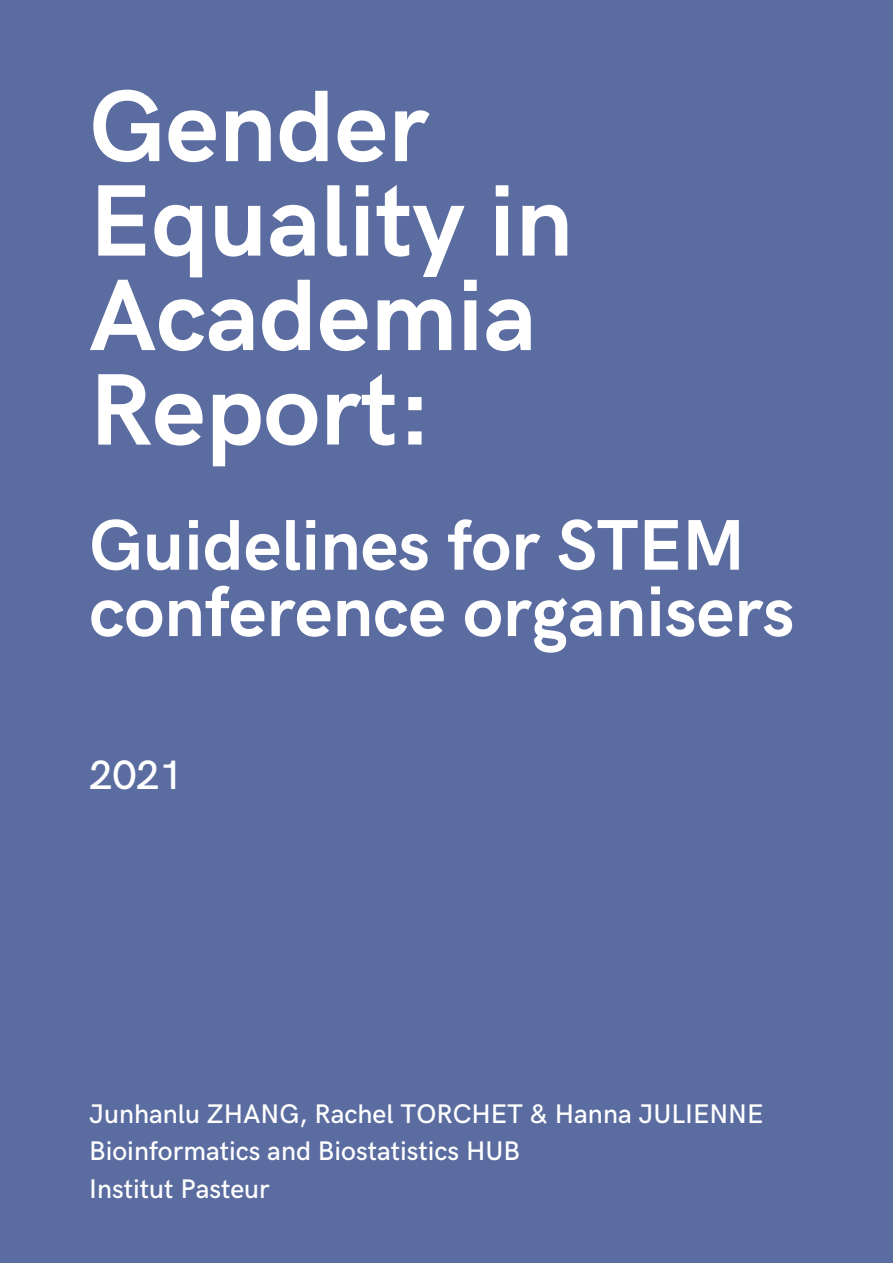
<style>
.page{position:relative;width:893px;height:1264px;background:#fff}
.page>*{position:absolute;margin:0;border:0;box-sizing:border-box;transform-origin:0 0}
.t1{font:700 101.85px/94.3px "HK Grotesk";color:#fff}
.t2{font:700 72px/66.3px "HK Grotesk";color:#fff}
.t3{font:500 41.1px "HK Grotesk";color:#fff}
.t4{font:500 27px "HK Grotesk";color:#fff}
</style>
<div class="page">
<div style="left:0;top:0;width:892px;height:1262px;background:#5b6ca0"></div>
<p class="t1" style="left:89px;top:83px;width:485px">Gender<br>Equality in<br>Academia<br>Report:</p>
<p class="t2" style="left:89px;top:515px;width:706px">Guidelines for STEM conference organisers</p>
<p class="t3" style="left:89px;top:751px;width:95px">2021</p>
<p class="t4" style="left:89px;top:1099px;width:675px">Junhanlu ZHANG, Rachel TORCHET &amp; Hanna JULIENNE</p>
<p class="t4" style="left:89px;top:1136px;width:432px">Bioinformatics and Biostatistics HUB</p>
<p class="t4" style="left:89px;top:1173px;width:182px">Institut Pasteur</p>
</div>
